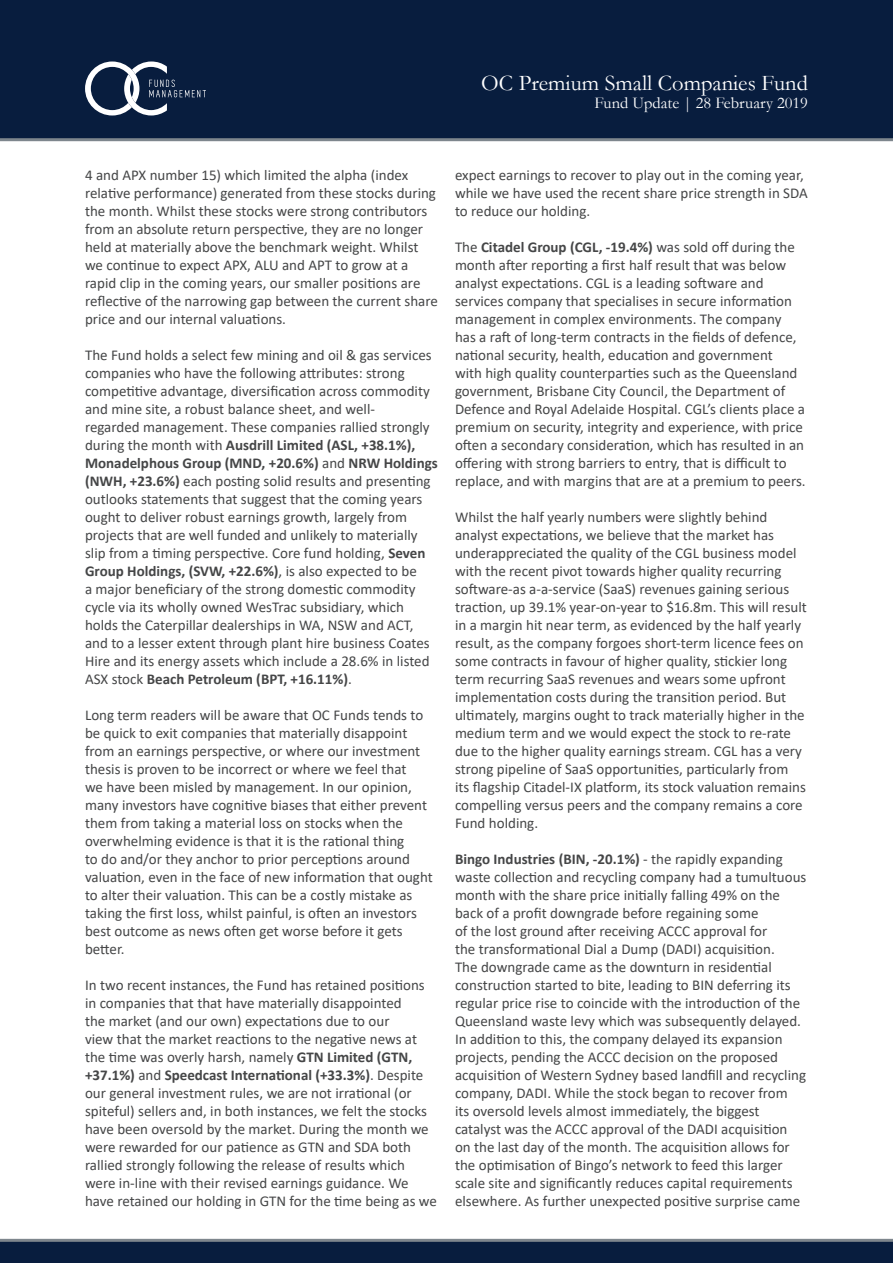
<style>
.page{position:relative;width:893px;height:1263px;background:#fff}
.page>*{position:absolute;margin:0;border:0;box-sizing:border-box;transform-origin:0 0}
.t1{font:22.5px "Garamond";color:#fff}
.t2{font:16.5px "Garamond";color:#fff}
.t3{font:15px/18px "Calibri";color:#454647}
.s1{font-weight:700}
</style>
<div class="page">
<div style="left:0;top:1240px;width:893px;height:23px;background:#081d3e"></div>
<hr style="left:0;top:1239px;width:893px;height:3px;background:#7e868d">
<div style="left:0;top:0;width:893px;height:138px;background:#081d3e"></div>
<hr style="left:0;top:138px;width:893px;height:3px;background:#7e868d">
<svg style="left:85px;top:61px;width:121px;height:54px"></svg>
<h1 class="t1" style="left:481px;top:68px;width:328px">OC Premium Small Companies Fund</h1>
<p class="t2" style="left:594px;top:92px;width:215px">Fund Update | 28 February 2019</p>
<p class="t3" style="left:85px;top:166px;width:354px">4 and APX number 15) which limited the alpha (index relative performance) generated from these stocks during the month. Whilst these stocks were strong contributors from an absolute return perspective, they are no longer held at materially above the benchmark weight. Whilst we continue to expect APX, ALU and APT to grow at a rapid clip in the coming years, our smaller positions are reflective of the narrowing gap between the current share price and our internal valuations.</p>
<p class="t3" style="left:85px;top:346px;width:354px">The Fund holds a select few mining and oil &amp; gas services companies who have the following attributes: strong competitive advantage, diversification across commodity and mine site, a robust balance sheet, and well-<br>regarded management. These companies rallied strongly during the month with <span class="s1">Ausdrill Limited (ASL, +38.1%), Monadelphous Group (MND, +20.6%)</span> and <span class="s1">NRW Holdings (NWH, +23.6%)</span> each posting solid results and presenting outlooks statements that suggest that the coming years ought to deliver robust earnings growth, largely from projects that are well funded and unlikely to materially slip from a timing perspective. Core fund holding, <span class="s1">Seven Group Holdings, (SVW, +22.6%)</span>, is also expected to be<br>a major beneficiary of the strong domestic commodity cycle via its wholly owned WesTrac subsidiary, which holds the Caterpillar dealerships in WA, NSW and ACT, and to a lesser extent through plant hire business Coates Hire and its energy assets which include a 28.6% in listed ASX stock <span class="s1">Beach Petroleum (BPT, +16.11%)</span>.</p>
<p class="t3" style="left:85px;top:706px;width:349px">Long term readers will be aware that OC Funds tends to be quick to exit companies that materially disappoint from an earnings perspective, or where our investment thesis is proven to be incorrect or where we feel that<br>we have been misled by management. In our opinion, many investors have cognitive biases that either prevent them from taking a material loss on stocks when the overwhelming evidence is that it is the rational thing<br>to do and/or they anchor to prior perceptions around valuation, even in the face of new information that ought to alter their valuation. This can be a costly mistake as taking the first loss, whilst painful, is often an investors best outcome as news often get worse before it gets better.</p>
<p class="t3" style="left:85px;top:976px;width:353px">In two recent instances, the Fund has retained positions in companies that that have materially disappointed<br>the market (and our own) expectations due to our<br>view that the market reactions to the negative news at the time was overly harsh, namely <span class="s1">GTN Limited (GTN, +37.1%)</span> and <span class="s1">Speedcast International (+33.3%)</span>. Despite our general investment rules, we are not irrational (or spiteful) sellers and, in both instances, we felt the stocks have been oversold by the market. During the month we were rewarded for our patience as GTN and SDA both rallied strongly following the release of results which were in-line with their revised earnings guidance. We have retained our holding in GTN for the time being as we</p>
<p class="t3" style="left:455px;top:166px;width:354px">expect earnings to recover to play out in the coming year, while we have used the recent share price strength in SDA to reduce our holding.</p>
<p class="t3" style="left:455px;top:238px;width:352px">The <span class="s1">Citadel Group (CGL, -19.4%)</span> was sold off during the month after reporting a first half result that was below analyst expectations. CGL is a leading software and services company that specialises in secure information management in complex environments. The company has a raft of long-term contracts in the fields of defence, national security, health, education and government<br>with high quality counterparties such as the Queensland government, Brisbane City Council, the Department of Defence and Royal Adelaide Hospital. CGL’s clients place a premium on security, integrity and experience, with price often a secondary consideration, which has resulted in an offering with strong barriers to entry, that is difficult to replace, and with margins that are at a premium to peers.</p>
<p class="t3" style="left:455px;top:508px;width:353px">Whilst the half yearly numbers were slightly behind analyst expectations, we believe that the market has underappreciated the quality of the CGL business model with the recent pivot towards higher quality recurring software-as a-a-service (SaaS) revenues gaining serious traction, up 39.1% year-on-year to $16.8m. This will result in a margin hit near term, as evidenced by the half yearly result, as the company forgoes short-term licence fees on some contracts in favour of higher quality, stickier long term recurring SaaS revenues and wears some upfront implementation costs during the transition period. But ultimately, margins ought to track materially higher in the medium term and we would expect the stock to re-rate due to the higher quality earnings stream. CGL has a very strong pipeline of SaaS opportunities, particularly from<br>its flagship Citadel-IX platform, its stock valuation remains compelling versus peers and the company remains a core Fund holding.</p>
<p class="t3" style="left:455px;top:850px;width:353px"><span class="s1">Bingo Industries (BIN, -20.1%)</span> - the rapidly expanding waste collection and recycling company had a tumultuous month with the share price initially falling 49% on the back of a profit downgrade before regaining some<br>of the lost ground after receiving ACCC approval for<br>the transformational Dial a Dump (DADI) acquisition.<br>The downgrade came as the downturn in residential construction started to bite, leading to BIN deferring its regular price rise to coincide with the introduction of the Queensland waste levy which was subsequently delayed.<br>In addition to this, the company delayed its expansion projects, pending the ACCC decision on the proposed acquisition of Western Sydney based landfill and recycling company, DADI. While the stock began to recover from<br>its oversold levels almost immediately, the biggest catalyst was the ACCC approval of the DADI acquisition on the last day of the month. The acquisition allows for the optimisation of Bingo’s network to feed this larger scale site and significantly reduces capital requirements elsewhere. As further unexpected positive surprise came</p>
</div>
